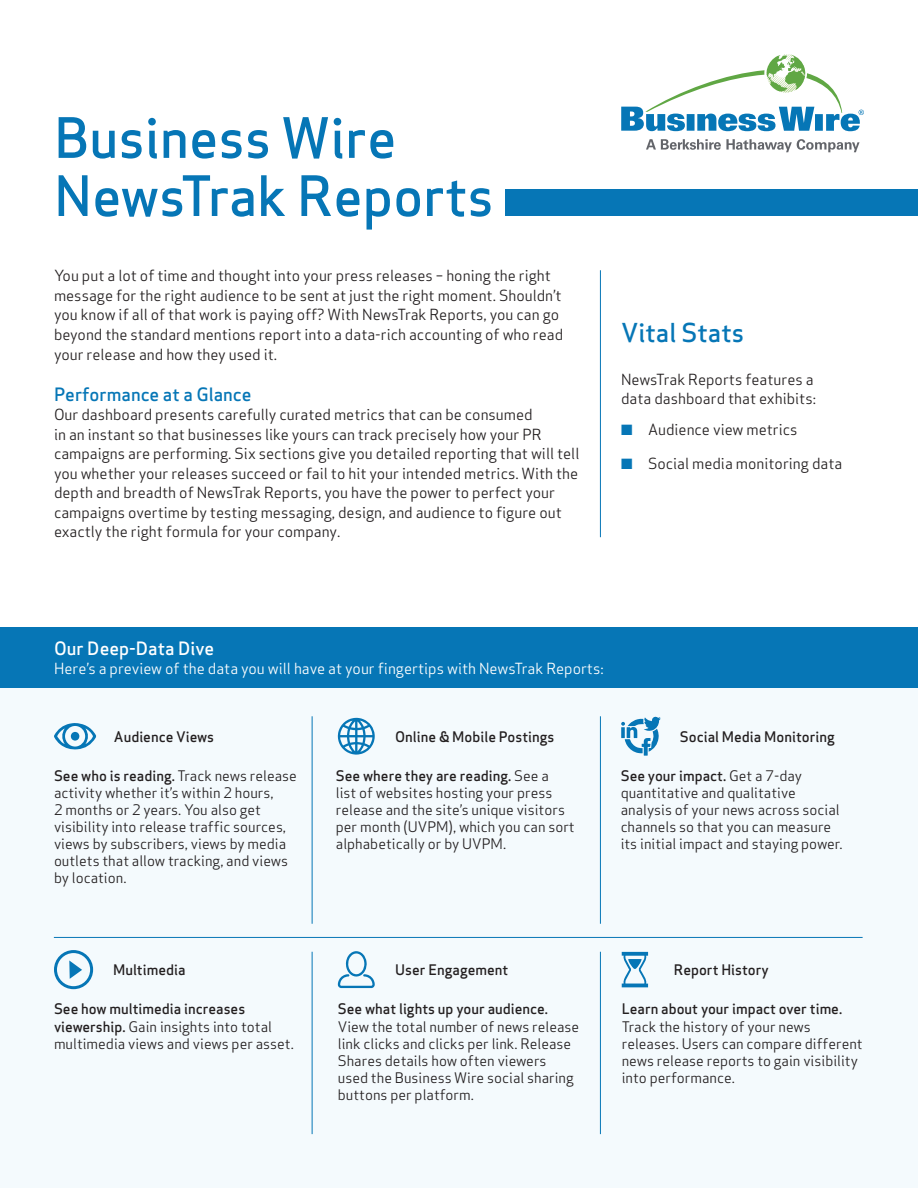
<style>
.page{position:relative;width:918px;height:1188px;background:#fff}
.page>*{position:absolute;margin:0;border:0;box-sizing:border-box;transform-origin:0 0}
.t1{font:500 54.3px "Apex Sans";color:#0676b6}
.t2{font:500 25.5px "Apex Sans";color:#0676b6}
.t3{font:500 18px "Apex Sans";color:#0676b6}
.t4{font:500 18px "Apex Sans";color:#fff}
.t5{font:15px/19.5px "Apex Sans";color:#231f20}
.t6{font:15px "Apex Sans";color:#fff}
.t7{font:14.25px/17.1px "Apex Sans";color:#231f20}
.t8{font:500 14.25px "Apex Sans";color:#231f20}
.s1{color:#0676b6}
.s2{font-weight:500}
</style>
<div class="page">
<div style="left:0;top:688px;width:918px;height:500px;background:#f4fafd"></div>
<div style="left:0;top:628px;width:918px;height:60px;background:#0676b6"></div>
<svg style="left:646px;top:139px;width:214px;height:13px"></svg>
<svg style="left:621px;top:54px;width:243px;height:77px"></svg>
<svg style="left:54px;top:723px;width:42px;height:27px"></svg>
<div style="left:71px;top:732px;width:8px;height:9px;background:#0676b6;border-radius:50%"></div>
<svg style="left:338px;top:718px;width:37px;height:37px"></svg>
<svg style="left:621px;top:716px;width:40px;height:40px"></svg>
<svg style="left:69px;top:960px;width:13px;height:19px"></svg>
<div style="left:54px;top:950px;width:39px;height:39px;border:3px solid #0676b6;border-radius:50%"></div>
<svg style="left:338px;top:951px;width:37px;height:37px"></svg>
<svg style="left:622px;top:952px;width:26px;height:35px"></svg>
<hr style="left:312px;top:717px;width:1px;height:206px;background:#0676b6">
<hr style="left:312px;top:952px;width:1px;height:182px;background:#0676b6">
<hr style="left:600px;top:717px;width:1px;height:206px;background:#0676b6">
<hr style="left:600px;top:952px;width:1px;height:182px;background:#0676b6">
<hr style="left:600px;top:271px;width:1px;height:266px;background:#0676b6">
<hr style="left:54px;top:937px;width:808px;height:1px;background:#0676b6">
<div style="left:505px;top:190px;width:413px;height:26px;background:#0676b6"></div>
<p class="t1" style="left:54px;top:90px;width:344px">Business Wire</p>
<p class="t1" style="left:54px;top:148px;width:441px">NewsTrak Reports</p>
<p class="t5" style="left:54px;top:264px;width:511px">You put a lot of time and thought into your press releases – honing the right message for the right audience to be sent at just the right moment. Shouldn’t you know if all of that work is paying off? With NewsTrak Reports, you can go beyond the standard mentions report into a data-rich accounting of who read your release and how they used it.</p>
<p class="t3" style="left:54px;top:378px;width:199px">Performance at a Glance</p>
<p class="t5" style="left:54px;top:404px;width:527px">Our dashboard presents carefully curated metrics that can be consumed<br>in an instant so that businesses like yours can track precisely how your PR campaigns are performing. Six sections give you detailed reporting that will tell you whether your releases succeed or fail to hit your intended metrics. With the depth and breadth of NewsTrak Reports, you have the power to perfect your campaigns overtime by testing messaging, design, and audience to figure out exactly the right formula for your company.</p>
<p class="t2" style="left:621px;top:310px;width:125px">Vital Stats</p>
<p class="t5" style="left:621px;top:368px;width:197px">NewsTrak Reports features a data dashboard that exhibits:</p>
<p class="t5" style="left:621px;top:418px;width:178px"><span class="s1">■</span> Audience view metrics</p>
<p class="t5" style="left:621px;top:452px;width:223px"><span class="s1">■</span> Social media monitoring data</p>
<p class="t4" style="left:54px;top:632px;width:162px">Our Deep-Data Dive</p>
<p class="t6" style="left:54px;top:656px;width:551px">Here’s a preview of the data you will have at your fingertips with NewsTrak Reports:</p>
<p class="t8" style="left:114px;top:724px;width:102px">Audience Views</p>
<p class="t7" style="left:54px;top:766px;width:244px"><span class="s2">See who is reading.</span> Track news release activity whether it’s within 2 hours,<br>2 months or 2 years. You also get visibility into release traffic sources, views by subscribers, views by media outlets that allow tracking, and views by location.</p>
<p class="t8" style="left:395px;top:724px;width:161px">Online &amp; Mobile Postings</p>
<p class="t7" style="left:336px;top:766px;width:240px"><span class="s2">See where they are reading.</span> See a<br>list of websites hosting your press release and the site’s unique visitors per month (UVPM), which you can sort alphabetically or by UVPM.</p>
<p class="t8" style="left:680px;top:724px;width:157px">Social Media Monitoring</p>
<p class="t7" style="left:621px;top:766px;width:224px"><span class="s2">See your impact.</span> Get a 7-day quantitative and qualitative analysis of your news across social channels so that you can measure its initial impact and staying power.</p>
<p class="t8" style="left:113px;top:957px;width:74px">Multimedia</p>
<p class="t7" style="left:54px;top:999px;width:241px"><span class="s2">See how multimedia increases viewership.</span> Gain insights into total multimedia views and views per asset.</p>
<p class="t8" style="left:395px;top:957px;width:115px">User Engagement</p>
<p class="t7" style="left:338px;top:999px;width:243px"><span class="s2">See what lights up your audience.<br></span>View the total number of news release link clicks and clicks per link. Release Shares details how often viewers used the Business Wire social sharing buttons per platform.</p>
<p class="t8" style="left:674px;top:957px;width:97px">Report History</p>
<p class="t7" style="left:622px;top:999px;width:243px"><span class="s2">Learn about your impact over time.<br></span>Track the history of your news releases. Users can compare different news release reports to gain visibility into performance.</p>
</div>
